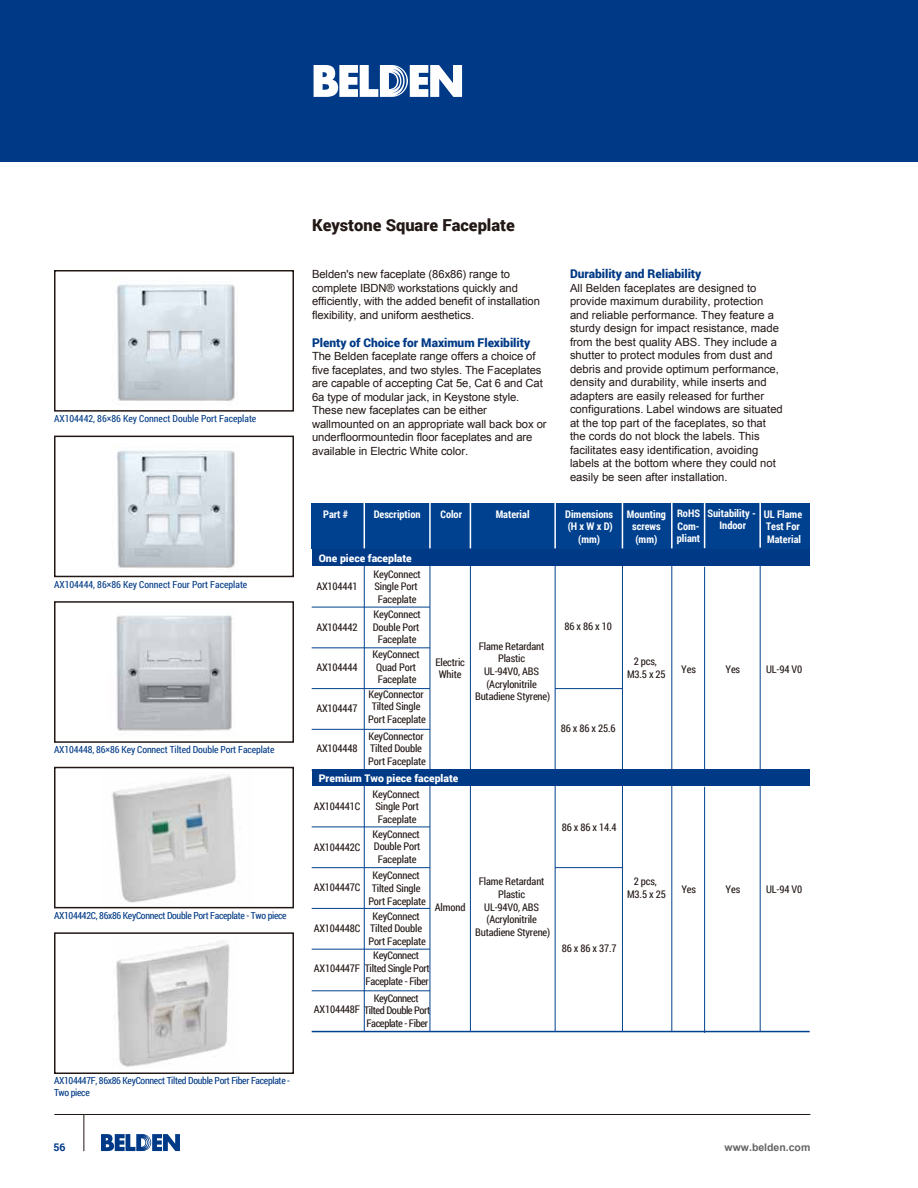
<style>
.page{position:relative;width:918px;height:1188px;background:#fff}
.page>*{position:absolute;margin:0;border:0;box-sizing:border-box;transform-origin:0 0}
.t1{font:900 16.5px "Roboto";color:#221815}
.t2{font:900 12px "Roboto";letter-spacing:-.005em;color:#003a86}
.t3{font:11.25px/13.5px "Arial";color:#221815}
.t4{font:10.5px/12.6px "Roboto Condensed";letter-spacing:-.015em;color:#221815;text-align:center}
.t5{font:700 10.5px/12.6px "Roboto Condensed";color:#fff;text-align:center}
.t6{font:900 10.5px "Roboto";color:#fff}
.t7{font:10.5px/12.6px "Roboto Condensed";letter-spacing:-.04em;color:#221815;text-align:center}
.t8{font:700 10.5px "Arial";color:#666464}
.t9{font:700 10.5px "Roboto";color:#003a86}
.t10{font:9.75px "Roboto Condensed";letter-spacing:-.01em;color:#003a86}
.t11{font:9.75px/11.7px "Roboto Condensed";letter-spacing:-.03em;color:#003a86}
</style>
<div class="page">
<img style="left:114px;top:941px;width:116px;height:126px">
<img style="left:102px;top:766px;width:150px;height:143px">
<div style="left:54px;top:270px;width:240px;height:142px;border:2px solid #221815"></div>
<div style="left:54px;top:436px;width:240px;height:141px;border:2px solid #221815"></div>
<div style="left:54px;top:601px;width:240px;height:142px;border:2px solid #221815"></div>
<div style="left:54px;top:767px;width:240px;height:141px;border:2px solid #221815"></div>
<div style="left:54px;top:932px;width:240px;height:142px;border:2px solid #221815"></div>
<div style="left:0;top:0;width:918px;height:162px;background:#003a86"></div>
<svg style="left:314px;top:65px;width:148px;height:32px"></svg>
<hr style="left:83px;top:1114px;width:1px;height:37px;background:#221815">
<hr style="left:54px;top:1114px;width:756px;height:1px;background:#221815">
<svg style="left:101px;top:1134px;width:79px;height:17px"></svg>
<div style="left:312px;top:503px;width:498px;height:45px;background:#00418f"></div>
<hr style="left:312px;top:769px;width:498px;height:2px;background:#00418f">
<hr style="left:364px;top:503px;width:1px;height:45px;background:#fff">
<hr style="left:429px;top:503px;width:2px;height:45px;background:#fff">
<hr style="left:470px;top:503px;width:1px;height:45px;background:#fff">
<hr style="left:554px;top:503px;width:2px;height:45px;background:#fff">
<hr style="left:622px;top:503px;width:1px;height:45px;background:#fff">
<hr style="left:671px;top:503px;width:2px;height:45px;background:#fff">
<hr style="left:704px;top:503px;width:1px;height:45px;background:#fff">
<hr style="left:759px;top:502px;width:2px;height:46px;background:#fff">
<hr style="left:364px;top:566px;width:1px;height:205px;background:#00418f">
<hr style="left:430px;top:566px;width:1px;height:204px;background:#00418f">
<hr style="left:470px;top:566px;width:1px;height:204px;background:#00418f">
<hr style="left:555px;top:566px;width:1px;height:204px;background:#00418f">
<hr style="left:622px;top:566px;width:1px;height:204px;background:#00418f">
<hr style="left:671px;top:566px;width:1px;height:204px;background:#00418f">
<hr style="left:704px;top:567px;width:1px;height:204px;background:#00418f">
<hr style="left:760px;top:562px;width:1px;height:208px;background:#00418f">
<hr style="left:312px;top:607px;width:118px;height:1px;background:#00418f">
<hr style="left:312px;top:647px;width:118px;height:1px;background:#00418f">
<hr style="left:312px;top:688px;width:118px;height:1px;background:#00418f">
<hr style="left:555px;top:688px;width:68px;height:1px;background:#00418f">
<hr style="left:312px;top:729px;width:118px;height:1px;background:#00418f">
<img style="left:117px;top:284px;width:118px;height:117px">
<img style="left:117px;top:450px;width:118px;height:118px">
<img style="left:116px;top:615px;width:116px;height:116px">
<div style="left:312px;top:550px;width:498px;height:16px;background:#003a86"></div>
<hr style="left:312px;top:1031px;width:498px;height:1px;background:#00418f">
<hr style="left:364px;top:786px;width:1px;height:246px;background:#00418f">
<hr style="left:430px;top:786px;width:1px;height:245px;background:#00418f">
<hr style="left:470px;top:786px;width:1px;height:246px;background:#00418f">
<hr style="left:555px;top:786px;width:1px;height:246px;background:#00418f">
<hr style="left:622px;top:786px;width:1px;height:246px;background:#00418f">
<hr style="left:671px;top:786px;width:1px;height:246px;background:#00418f">
<hr style="left:704px;top:787px;width:1px;height:246px;background:#00418f">
<hr style="left:760px;top:781px;width:1px;height:251px;background:#00418f">
<hr style="left:312px;top:827px;width:118px;height:1px;background:#00418f">
<hr style="left:312px;top:867px;width:118px;height:1px;background:#00418f">
<hr style="left:312px;top:908px;width:118px;height:1px;background:#00418f">
<hr style="left:555px;top:867px;width:68px;height:1px;background:#00418f">
<hr style="left:312px;top:949px;width:118px;height:1px;background:#00418f">
<hr style="left:312px;top:990px;width:118px;height:1px;background:#00418f">
<div style="left:312px;top:770px;width:498px;height:16px;background:#003a86"></div>
<p class="t10" style="left:54px;top:412px;width:204px">AX104442, 86×86 Key Connect Double Port Faceplate</p>
<p class="t10" style="left:54px;top:577px;width:195px">AX104444, 86×86 Key Connect Four Port Faceplate</p>
<p class="t10" style="left:54px;top:743px;width:222px">AX104448, 86×86 Key Connect Tilted Double Port Faceplate</p>
<p class="t11" style="left:54px;top:909px;width:234px">AX104442C, 86x86 KeyConnect Double Port Faceplate - Two piece</p>
<p class="t11" style="left:54px;top:1074px;width:238px">AX104447F, 86x86 KeyConnect Tilted Double Port Fiber Faceplate -<br>Two piece</p>
<h1 class="t1" style="left:312px;top:214px;width:204px">Keystone Square Faceplate</h1>
<p class="t3" style="left:312px;top:268px;width:230px">Belden's new faceplate (86x86) range to complete IBDN® workstations quickly and efficiently, with the added benefit of installation flexibility, and uniform aesthetics.</p>
<p class="t2" style="left:312px;top:334px;width:220px">Plenty of Choice for Maximum Flexibility</p>
<p class="t3" style="left:312px;top:350px;width:236px">The Belden faceplate range offers a choice of five faceplates, and two styles. The Faceplates are capable of accepting Cat 5e, Cat 6 and Cat 6a type of modular jack, in Keystone style.<br>These new faceplates can be either wallmounted on an appropriate wall back box or underfloormountedin floor faceplates and are available in Electric White color.</p>
<p class="t2" style="left:570px;top:266px;width:133px">Durability and Reliability</p>
<p class="t3" style="left:570px;top:281px;width:214px">All Belden faceplates are designed to provide maximum durability, protection and reliable performance. They feature a sturdy design for impact resistance, made from the best quality ABS. They include a shutter to protect modules from dust and debris and provide optimum performance, density and durability, while inserts and adapters are easily released for further configurations. Label windows are situated at the top part of the faceplates, so that the cords do not block the labels. This facilitates easy identification, avoiding labels at the bottom where they could not easily be seen after installation.</p>
<p class="t5" style="left:323px;top:507px;width:27px">Part #</p>
<p class="t5" style="left:374px;top:507px;width:48px">Description</p>
<p class="t5" style="left:440px;top:507px;width:23px">Color</p>
<p class="t5" style="left:496px;top:507px;width:35px">Material</p>
<p class="t5" style="left:565px;top:507px;width:49px">Dimensions (H x W x D) (mm)</p>
<p class="t5" style="left:627px;top:507px;width:40px">Mounting screws (mm)</p>
<p class="t5" style="left:677px;top:507px;width:25px;text-align:justify">RoHS Com&shy;pliant</p>
<p class="t5" style="left:708px;top:506px;width:50px">Suitability -<br>Indoor</p>
<p class="t5" style="left:764px;top:507px;width:40px;text-align:left">UL Flame<br>Test For<br>Material</p>
<p class="t4" style="left:316px;top:580px;width:43px">AX104441</p>
<p class="t4" style="left:316px;top:621px;width:43px">AX104442</p>
<p class="t4" style="left:316px;top:661px;width:43px">AX104444</p>
<p class="t4" style="left:316px;top:702px;width:43px">AX104447</p>
<p class="t4" style="left:316px;top:742px;width:43px">AX104448</p>
<p class="t6" style="left:319px;top:551px;width:95px">One piece faceplate</p>
<p class="t4" style="left:373px;top:567px;width:49px">KeyConnect<br>Single Port<br>Faceplate</p>
<p class="t4" style="left:373px;top:608px;width:50px">KeyConnect<br>Double Port<br>Faceplate</p>
<p class="t4" style="left:372px;top:648px;width:49px">KeyConnect<br>Quad Port<br>Faceplate</p>
<p class="t4" style="left:564px;top:619px;width:49px">86 x 86 x 10</p>
<p class="t4" style="left:475px;top:639px;width:77px">Flame Retardant<br>Plastic<br>UL-94V0, ABS (Acrylonitrile<br>Butadiene Styrene)</p>
<p class="t4" style="left:627px;top:655px;width:40px">2 pcs,<br>M3.5 x 25</p>
<p class="t4" style="left:681px;top:663px;width:16px">Yes</p>
<p class="t4" style="left:726px;top:663px;width:16px">Yes</p>
<p class="t4" style="left:766px;top:663px;width:38px">UL-94 V0</p>
<p class="t4" style="left:435px;top:655px;width:31px">Electric<br>White</p>
<p class="t4" style="left:368px;top:687px;width:59px">KeyConnector<br>Tilted Single<br>Port Faceplate</p>
<p class="t4" style="left:561px;top:722px;width:56px">86 x 86 x 25.6</p>
<p class="t4" style="left:368px;top:729px;width:59px;text-align:left">KeyConnector<br>Tilted Double<br>Port Faceplate</p>
<p class="t6" style="left:319px;top:771px;width:141px">Premium Two piece faceplate</p>
<p class="t4" style="left:372px;top:787px;width:49px;text-align:justify">KeyConnect Single Port Faceplate</p>
<p class="t4" style="left:372px;top:827px;width:50px">KeyConnect<br>Double Port<br>Faceplate</p>
<p class="t4" style="left:368px;top:869px;width:59px">KeyConnect<br>Tilted Single<br>Port Faceplate</p>
<p class="t4" style="left:314px;top:800px;width:48px">AX104441C</p>
<p class="t4" style="left:314px;top:840px;width:48px">AX104442C</p>
<p class="t4" style="left:314px;top:881px;width:48px">AX104447C</p>
<p class="t4" style="left:314px;top:921px;width:48px">AX104448C</p>
<p class="t4" style="left:314px;top:962px;width:117px">AX104447F Tilted Single Port</p>
<p class="t4" style="left:314px;top:1002px;width:48px">AX104448F</p>
<p class="t4" style="left:435px;top:901px;width:32px">Almond</p>
<p class="t4" style="left:368px;top:909px;width:59px">KeyConnect<br>Tilted Double<br>Port Faceplate</p>
<p class="t4" style="left:373px;top:949px;width:47px">KeyConnect</p>
<p class="t4" style="left:366px;top:974px;width:65px">Faceplate - Fiber</p>
<p class="t7" style="left:364px;top:991px;width:68px">KeyConnect<br>Tilted Double Port<br>Faceplate - Fiber</p>
<p class="t4" style="left:475px;top:875px;width:77px">Flame Retardant<br>Plastic<br>UL-94V0, ABS (Acrylonitrile<br>Butadiene Styrene)</p>
<p class="t4" style="left:562px;top:820px;width:56px">86 x 86 x 14.4</p>
<p class="t4" style="left:627px;top:875px;width:40px">2 pcs,<br>M3.5 x 25</p>
<p class="t4" style="left:681px;top:882px;width:16px">Yes</p>
<p class="t4" style="left:726px;top:882px;width:16px">Yes</p>
<p class="t4" style="left:766px;top:882px;width:38px">UL-94 V0</p>
<p class="t4" style="left:562px;top:941px;width:56px">86 x 86 x 37.7</p>
<p class="t9" style="left:54px;top:1140px;width:14px">56</p>
<p class="t8" style="left:725px;top:1140px;width:87px">www.belden.com</p>
</div>
